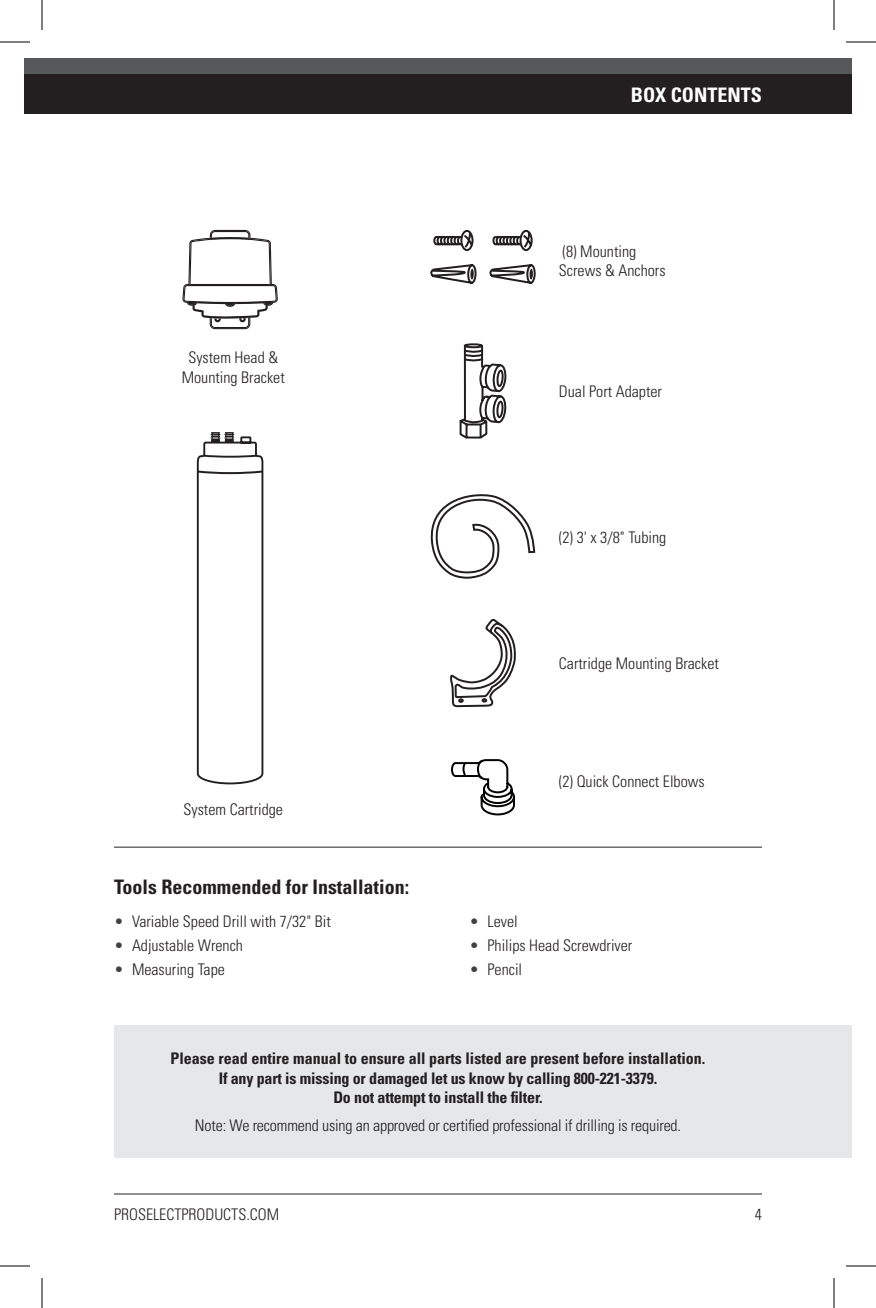
<style>
.page{position:relative;width:876px;height:1308px;background:#fff}
.page>*{position:absolute;margin:0;border:0;box-sizing:border-box;transform-origin:0 0}
.t1{font:700 condensed 20px "Univers";color:#231f20}
.t2{font:700 condensed 20px "Univers";color:#fff}
.t3{font:300 condensed 16px/19.2px "Univers";color:#231f20}
.t4{font:700 condensed 16px/19.2px "Univers";letter-spacing:-.01em;color:#231f20;text-align:center}
.s1{color:#414243}
</style>
<div class="page">
<div style="left:114px;top:1025px;width:738px;height:133px;background:#e6e7e9"></div>
<div style="left:24px;top:58px;width:828px;height:17px;background:#57585a"></div>
<div style="left:24px;top:74px;width:828px;height:40px;background:#231f20"></div>
<svg style="left:182px;top:230px;width:96px;height:99px"></svg>
<svg style="left:451px;top:759px;width:64px;height:57px"></svg>
<svg style="left:430px;top:264px;width:47px;height:20px"></svg>
<svg style="left:433px;top:230px;width:41px;height:21px"></svg>
<svg style="left:489px;top:264px;width:47px;height:20px"></svg>
<svg style="left:492px;top:230px;width:41px;height:21px"></svg>
<svg style="left:459px;top:343px;width:48px;height:96px"></svg>
<svg style="left:196px;top:432px;width:68px;height:353px"></svg>
<svg style="left:430px;top:494px;width:106px;height:85px"></svg>
<svg style="left:450px;top:618px;width:66px;height:90px"></svg>
<hr style="left:114px;top:847px;width:648px;height:1px;background:#231f20">
<hr style="left:114px;top:1194px;width:648px;height:1px;background:#231f20">
<hr style="left:0;top:42px;width:30px;height:1px;background:#000">
<hr style="left:846px;top:42px;width:30px;height:1px;background:#000">
<hr style="left:0;top:1266px;width:30px;height:1px;background:#000">
<hr style="left:846px;top:1266px;width:30px;height:1px;background:#000">
<hr style="left:42px;top:0;width:1px;height:30px;background:#000">
<hr style="left:42px;top:1278px;width:1px;height:30px;background:#000">
<hr style="left:834px;top:0;width:1px;height:30px;background:#000">
<hr style="left:834px;top:1278px;width:1px;height:30px;background:#000">
<p class="t2" style="left:631px;top:82px;width:133px">BOX CONTENTS</p>
<p class="t3" style="left:182px;top:348px;width:105px;text-align:center">System Head &amp;<br>Mounting Bracket</p>
<p class="t3" style="left:183px;top:800px;width:101px">System Cartridge</p>
<p class="t1" style="left:114px;top:875px;width:297px">Tools Recommended for Installation:</p>
<p class="t3" style="left:114px;top:912px;width:218px"><span class="s1">•</span> Variable Speed Drill with 7/32" Bit</p>
<p class="t3" style="left:114px;top:936px;width:131px"><span class="s1">•</span> Adjustable Wrench</p>
<p class="t3" style="left:114px;top:960px;width:112px"><span class="s1">•</span> Measuring Tape</p>
<p class="t3" style="left:559px;top:241px;width:108px">(8) Mounting<br>Screws &amp; Anchors</p>
<p class="t3" style="left:559px;top:382px;width:105px">Dual Port Adapter</p>
<p class="t3" style="left:559px;top:527px;width:109px">(2) 3' x 3/8" Tubing</p>
<p class="t3" style="left:559px;top:654px;width:161px">Cartridge Mounting Bracket</p>
<p class="t3" style="left:559px;top:772px;width:147px">(2) Quick Connect Elbows</p>
<p class="t3" style="left:470px;top:912px;width:50px"><span class="s1">•</span> Level</p>
<p class="t3" style="left:470px;top:936px;width:164px"><span class="s1">•</span> Philips Head Screwdriver</p>
<p class="t3" style="left:470px;top:960px;width:54px"><span class="s1">•</span> Pencil</p>
<p class="t4" style="left:170px;top:1049px;width:537px">Please read entire manual to ensure all parts listed are present before installation.<br>If any part is missing or damaged let us know by calling 800-221-3379.<br>Do not attempt to install the filter.</p>
<p class="t3" style="left:195px;top:1116px;width:488px">Note: We recommend using an approved or certified professional if drilling is required.</p>
<p class="t3" style="left:114px;top:1204px;width:167px">PROSELECTPRODUCTS.COM</p>
<p class="t3" style="left:755px;top:1204px;width:9px">4</p>
</div>
